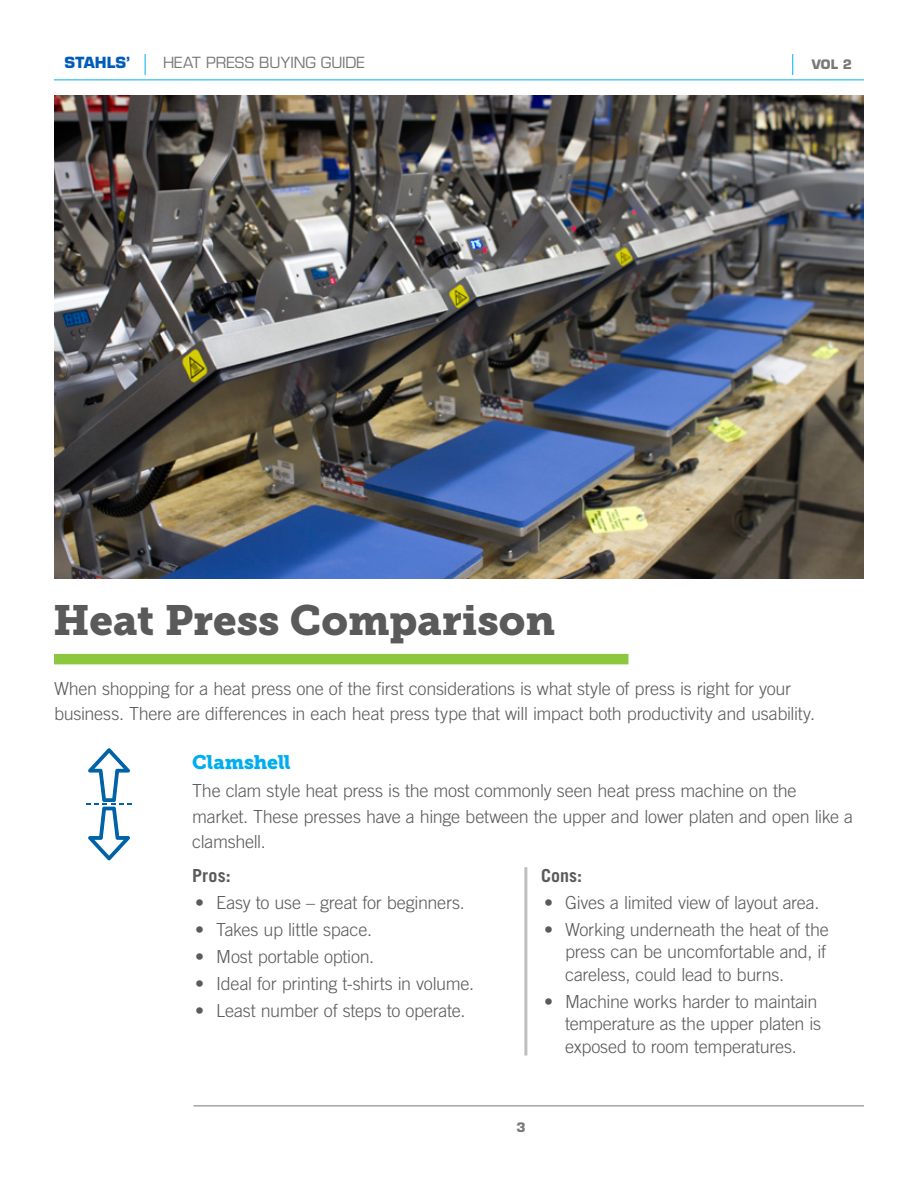
<style>
.page{position:relative;width:918px;height:1188px;background:#fff}
.page>*{position:absolute;margin:0;border:0;box-sizing:border-box;transform-origin:0 0}
.t1{font:42px "Museo Slab 900";color:#5a5a5a}
.t2{font:19.5px "Museo Slab 900";letter-spacing:-.005em;color:#00aeef}
.t3{font:300 18px/22.5px "Trade Gothic LT Std";letter-spacing:-.015em;color:#5a5a5a}
.t4{font:300 18px "Trade Gothic";letter-spacing:-.015em;color:#5a5a5a}
.t5{font:700 18px "Trade Gothic LT Std";letter-spacing:.005em;color:#5a5a5a}
.t6{font:15px "Eurostile LT Std";color:#787878}
.t7{font:700 15px "Eurostile LT Std";letter-spacing:.01em;color:#005cb9}
.t8{font:700 12.75px "Eurostile LT Std";color:#787878}
</style>
<div class="page">
<hr style="left:54px;top:80px;width:810px;height:1px;background:#00aeef">
<hr style="left:194px;top:1106px;width:670px;height:1px;background:#787878">
<svg style="left:792px;top:54px;width:1px;height:21px"></svg>
<svg style="left:145px;top:54px;width:1px;height:21px"></svg>
<div style="left:54px;top:654px;width:574px;height:10px;background:#8dc63f"></div>
<img style="left:54px;top:96px;width:809px;height:482px">
<hr style="left:524px;top:867px;width:3px;height:189px;background:#bcbec0">
<svg style="left:86px;top:748px;width:46px;height:112px"></svg>
<p class="t7" style="left:64px;top:53px;width:67px">STAHLS’</p>
<p class="t6" style="left:163px;top:54px;width:203px">HEAT PRESS BUYING GUIDE</p>
<p class="t8" style="left:812px;top:56px;width:42px">VOL 2</p>
<h1 class="t1" style="left:53px;top:596px;width:504px">Heat Press Comparison</h1>
<p class="t3" style="left:54px;top:675px;width:763px;line-height:25.5px">When shopping for a heat press one of the first considerations is what style of press is right for your business. There are differences in each heat press type that will impact both productivity and usability.</p>
<p class="t2" style="left:192px;top:751px;width:100px">Clamshell</p>
<p class="t3" style="left:192px;top:778px;width:662px;line-height:25.5px">The clam style heat press is the most commonly seen heat press machine on the market. These presses have a hinge between the upper and lower platen and open like a clamshell.</p>
<p class="t5" style="left:192px;top:864px;width:40px">Pros:</p>
<p class="t4" style="left:195px;top:891px;width:271px">• Easy to use – great for beginners.</p>
<p class="t4" style="left:195px;top:918px;width:178px">• Takes up little space.</p>
<p class="t4" style="left:195px;top:945px;width:181px">• Most portable option.</p>
<p class="t4" style="left:195px;top:972px;width:280px">• Ideal for printing t-shirts in volume.</p>
<p class="t4" style="left:195px;top:999px;width:272px">• Least number of steps to operate.</p>
<p class="t5" style="left:541px;top:864px;width:43px">Cons:</p>
<p class="t3" style="left:544px;top:891px;width:277px">• Gives a limited view of layout area.</p>
<p class="t3" style="left:565px;top:918px;width:265px;text-indent:-21px">• Working underneath the heat of the press can be uncomfortable and, if careless, could lead to burns.</p>
<p class="t3" style="left:565px;top:990px;width:258px;text-indent:-21px">• Machine works harder to maintain temperature as the upper platen is exposed to room temperatures.</p>
<p class="t8" style="left:517px;top:1119px;width:11px">3</p>
</div>
